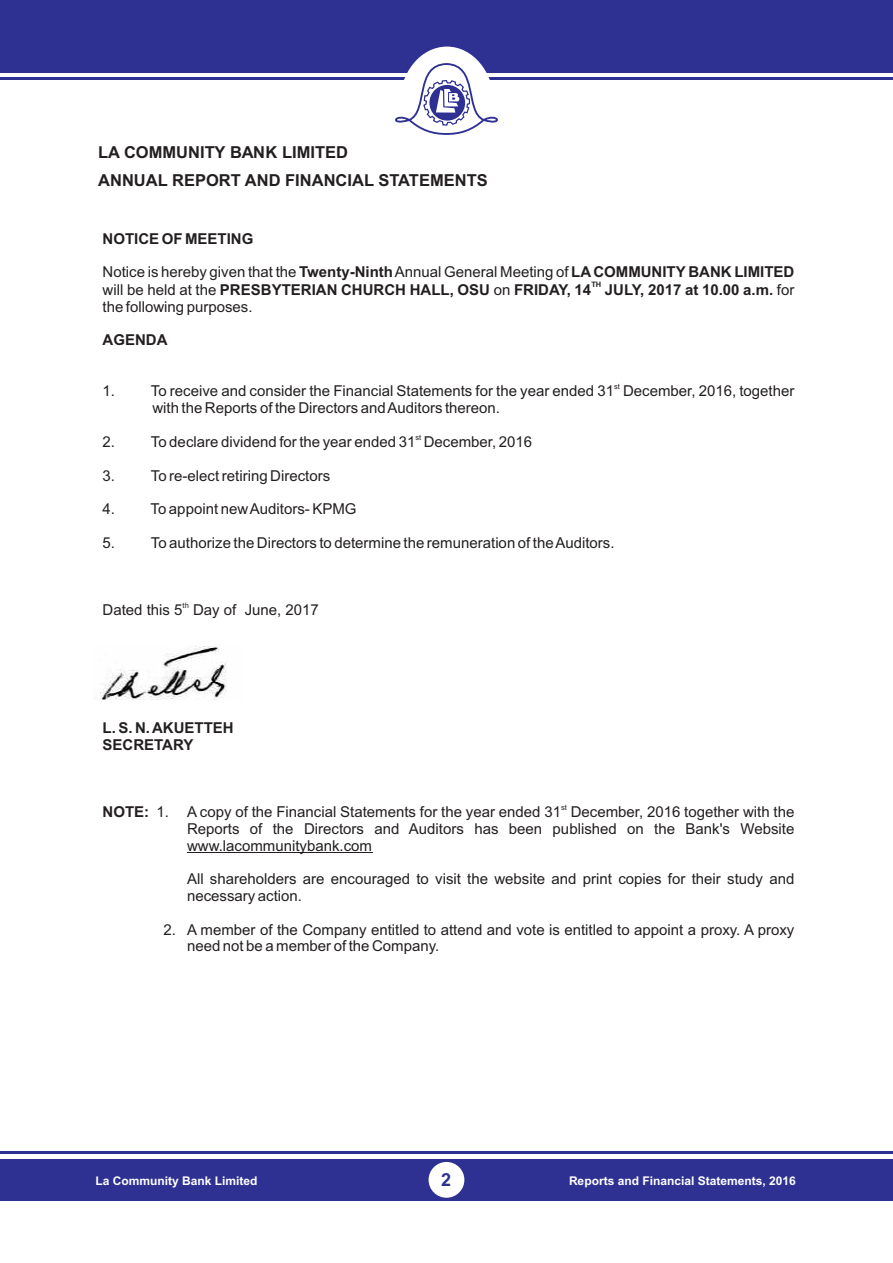
<style>
.page{position:relative;width:893px;height:1263px;background:#fff}
.page>*{position:absolute;margin:0;border:0;box-sizing:border-box;transform-origin:0 0}
.t1{font:700 18px "Arial";color:#2e3092}
.t2{font:700 16.5px/27.8px "Arial";color:#231f20}
.t3{font:15px/16.8px "Arial";color:#231f20}
.t4{font:700 15px/16.8px "Arial";color:#231f20}
.t5{font:700 12px "Arial";color:#fff}
.t6{font:7.5px "Arial";color:#231f20}
.t7{font:700 7.5px "Arial";color:#231f20}
.s1{font-weight:700}
.s2{font-weight:400}
</style>
<div class="page">
<div style="left:0;top:0;width:893px;height:73px;background:#2e3092"></div>
<hr style="left:0;top:77px;width:893px;height:3px;background:#2e3092">
<div style="left:0;top:1159px;width:893px;height:41px;background:#2e3092"></div>
<hr style="left:0;top:1151px;width:893px;height:3px;background:#2e3092">
<div style="left:429px;top:1162px;width:35px;height:36px;background:#fff;border-radius:50%"></div>
<hr style="left:187px;top:852px;width:185px;height:1px;background:#231f20">
<div style="left:400px;top:47px;width:94px;height:114px;background:#fff;border-radius:50%"></div>
<svg style="left:395px;top:62px;width:103px;height:73px"></svg>
<img style="left:100px;top:646px;width:127px;height:54px">
<p class="t2" style="left:98px;top:140px;width:391px">LA COMMUNITY BANK LIMITED<br>ANNUAL REPORT AND FINANCIAL STATEMENTS</p>
<p class="t4" style="left:103px;top:232px;width:152px">NOTICE OF MEETING</p>
<p class="t3" style="left:103px;top:265px;width:693px">Notice is hereby given that the <span class="s1">Twenty-Ninth</span>Annual General Meeting of <span class="s1">LACOMMUNITY BANK LIMITED</span></p>
<p class="t7" style="left:591px;top:282px;width:11px">TH</p>
<p class="t4" style="left:103px;top:283px;width:693px"><span class="s2">will be held at the</span> PRESBYTERIAN CHURCH HALL, OSU <span class="s2">on</span> FRIDAY, 14 JULY, 2017 at 10.00 a.m. <span class="s2">for the following purposes.</span></p>
<p class="t4" style="left:103px;top:333px;width:66px">AGENDA</p>
<p class="t6" style="left:614px;top:383px;width:7px">st</p>
<p class="t3" style="left:152px;top:384px;width:643px;text-indent:-50px">1. To receive and consider the Financial Statements for the year ended 31 December, 2016, together with the Reports of the Directors and Auditors thereon.</p>
<p class="t6" style="left:415px;top:434px;width:7px">st</p>
<p class="t3" style="left:103px;top:435px;width:431px">2. To declare dividend for the year ended 31 December, 2016</p>
<p class="t3" style="left:103px;top:468px;width:229px">3. To re-elect retiring Directors</p>
<p class="t3" style="left:103px;top:502px;width:256px">4. To appoint new Auditors- KPMG</p>
<p class="t3" style="left:103px;top:535px;width:513px">5. To authorize the Directors to determine the remuneration of the Auditors.</p>
<p class="t6" style="left:183px;top:602px;width:8px">th</p>
<p class="t3" style="left:103px;top:603px;width:218px">Dated this 5 Day of June, 2017</p>
<p class="t4" style="left:103px;top:720px;width:133px">L. S. N. AKUETTEH<br>SECRETARY</p>
<p class="t6" style="left:561px;top:804px;width:7px">st</p>
<p class="t3" style="left:187px;top:805px;width:609px;text-align:justify;text-indent:-84px"><span class="s1">NOTE:</span> 1. A copy of the Financial Statements for the year ended 31 December, 2016 together with the Reports of the Directors and Auditors has been published on the Bank's Website www.lacommunitybank.com</p>
<p class="t3" style="left:187px;top:872px;width:609px">All shareholders are encouraged to visit the website and print copies for their study and necessary action.</p>
<p class="t3" style="left:187px;top:922px;width:609px;text-indent:-24px">2. A member of the Company entitled to attend and vote is entitled to appoint a proxy. A proxy need not be a member of the Company.</p>
<p class="t5" style="left:95px;top:1176px;width:164px">La Community Bank Limited</p>
<p class="t1" style="left:441px;top:1173px;width:12px">2</p>
<p class="t5" style="left:569px;top:1176px;width:228px">Reports and Financial Statements, 2016</p>
</div>
